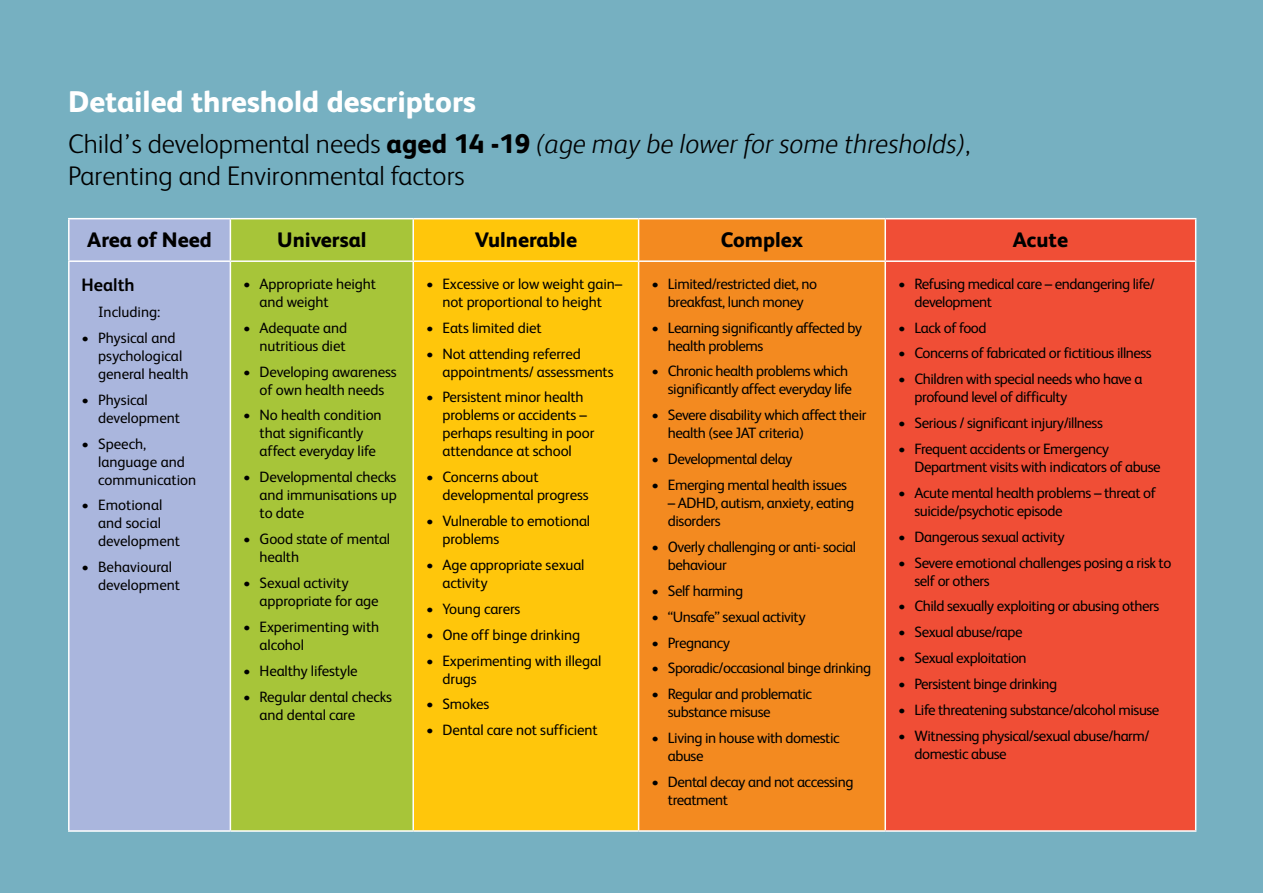
<style>
.page{position:relative;width:1263px;height:893px;background:#76b0c1}
.page>*{position:absolute;margin:0;border:0;box-sizing:border-box;transform-origin:0 0}
.t1{font:800 30px "FS Albert";color:#fff}
.t2{font:300 27px/32.4px "FS Albert";color:#000}
.t3{font:800 21px "FS Albert";color:#000}
.t4{font:700 18px "FS Albert";color:#000}
.t5{font:15px/18px "FS Albert";letter-spacing:-.03em;color:#000}
.t6{font:15px/18px "FS Albert";letter-spacing:-.01em;color:#000}
.t7{font:15px/18px "FS Albert";color:#000}
.s1{font-weight:800}
.s2{font-style:italic}
</style>
<div class="page">
<div style="left:69px;top:219px;width:161px;height:42px;background:#aab6dd"></div>
<div style="left:231px;top:219px;width:181px;height:611px;background:#a7c539"></div>
<div style="left:414px;top:219px;width:224px;height:611px;background:#ffc60b"></div>
<div style="left:639px;top:219px;width:245px;height:611px;background:#f38a20"></div>
<div style="left:886px;top:219px;width:309px;height:611px;background:#f04e36"></div>
<div style="left:69px;top:261px;width:161px;height:570px;background:#aab6dd"></div>
<hr style="left:230px;top:218px;width:183px;height:1px;background:#fff">
<hr style="left:413px;top:218px;width:226px;height:1px;background:#fff">
<hr style="left:412px;top:219px;width:2px;height:41px;background:#fff">
<hr style="left:639px;top:218px;width:246px;height:1px;background:#fff">
<hr style="left:638px;top:219px;width:1px;height:41px;background:#fff">
<hr style="left:885px;top:218px;width:311px;height:1px;background:#fff">
<hr style="left:884px;top:219px;width:2px;height:41px;background:#fff">
<hr style="left:1195px;top:219px;width:1px;height:41px;background:#fff">
<hr style="left:230px;top:260px;width:183px;height:2px;background:#fff">
<hr style="left:413px;top:260px;width:226px;height:2px;background:#fff">
<hr style="left:412px;top:262px;width:2px;height:568px;background:#fff">
<hr style="left:639px;top:260px;width:246px;height:2px;background:#fff">
<hr style="left:638px;top:262px;width:1px;height:568px;background:#fff">
<hr style="left:885px;top:260px;width:311px;height:2px;background:#fff">
<hr style="left:884px;top:262px;width:2px;height:568px;background:#fff">
<hr style="left:1195px;top:262px;width:1px;height:568px;background:#fff">
<hr style="left:230px;top:830px;width:183px;height:2px;background:#fff">
<hr style="left:413px;top:830px;width:226px;height:2px;background:#fff">
<hr style="left:639px;top:830px;width:246px;height:2px;background:#fff">
<hr style="left:885px;top:830px;width:311px;height:2px;background:#fff">
<hr style="left:68px;top:218px;width:162px;height:1px;background:#fff">
<hr style="left:68px;top:219px;width:2px;height:41px;background:#fff">
<hr style="left:230px;top:219px;width:1px;height:41px;background:#fff">
<hr style="left:68px;top:260px;width:162px;height:2px;background:#fff">
<hr style="left:68px;top:262px;width:2px;height:568px;background:#fff">
<hr style="left:230px;top:262px;width:1px;height:568px;background:#fff">
<hr style="left:68px;top:830px;width:162px;height:2px;background:#fff">
<h1 class="t1" style="left:68px;top:84px;width:409px">Detailed threshold descriptors</h1>
<h2 class="t2" style="left:68px;top:127px;width:904px">Child’s developmental needs <span class="s1">aged 14 -19</span> <span class="s2">(age may be lower for some thresholds)</span>,<br>Parenting and Environmental factors</h2>
<h3 class="t3" style="left:87px;top:228px;width:126px">Area of Need</h3>
<h3 class="t3" style="left:277px;top:228px;width:91px">Universal</h3>
<h3 class="t3" style="left:475px;top:228px;width:104px">Vulnerable</h3>
<h3 class="t3" style="left:721px;top:228px;width:84px">Complex</h3>
<h3 class="t3" style="left:1013px;top:228px;width:57px">Acute</h3>
<p class="t4" style="left:82px;top:274px;width:55px">Health</p>
<p class="t7" style="left:98px;top:303px;width:64px">Including:</p>
<p class="t7" style="left:98px;top:329px;width:92px;text-indent:-16px">• Physical and psychological general health</p>
<p class="t7" style="left:98px;top:390px;width:84px;text-indent:-16px">• Physical development</p>
<p class="t7" style="left:98px;top:434px;width:100px;text-indent:-16px">• Speech, language and communication</p>
<p class="t7" style="left:98px;top:496px;width:84px;text-indent:-16px">• Emotional and social development</p>
<p class="t7" style="left:98px;top:558px;width:84px;text-indent:-16px">• Behavioural development</p>
<p class="t5" style="left:914px;top:274px;width:242px;text-indent:-16px">• Refusing medical care – endangering life/ development</p>
<p class="t5" style="left:898px;top:318px;width:90px">• Lack of food</p>
<p class="t5" style="left:898px;top:344px;width:255px">• Concerns of fabricated or fictitious illness</p>
<p class="t5" style="left:914px;top:370px;width:229px;text-indent:-16px">• Children with special needs who have a profound level of difficulty</p>
<p class="t5" style="left:898px;top:414px;width:206px">• Serious / significant injury/illness</p>
<p class="t5" style="left:914px;top:440px;width:248px;text-indent:-16px">• Frequent accidents or Emergency<br>Department visits with indicators of abuse</p>
<p class="t5" style="left:914px;top:484px;width:243px;text-indent:-16px">• Acute mental health problems – threat of suicide/psychotic episode</p>
<p class="t5" style="left:898px;top:527px;width:168px">• Dangerous sexual activity</p>
<p class="t5" style="left:914px;top:553px;width:258px;text-indent:-16px">• Severe emotional challenges posing a risk to self or others</p>
<p class="t5" style="left:898px;top:597px;width:263px">• Child sexually exploiting or abusing others</p>
<p class="t5" style="left:898px;top:623px;width:126px">• Sexual abuse/rape</p>
<p class="t5" style="left:898px;top:649px;width:130px">• Sexual exploitation</p>
<p class="t5" style="left:898px;top:675px;width:161px">• Persistent binge drinking</p>
<p class="t5" style="left:898px;top:701px;width:263px">• Life threatening substance/alcohol misuse</p>
<p class="t5" style="left:914px;top:727px;width:236px;text-indent:-16px">• Witnessing physical/sexual abuse/harm/ domestic abuse</p>
<p class="t5" style="left:651px;top:275px;width:167px;text-align:center">• Limited/restricted diet, no breakfast, lunch money</p>
<p class="t5" style="left:668px;top:318px;width:196px;text-indent:-16px">• Learning significantly affected by health problems</p>
<p class="t5" style="left:651px;top:362px;width:202px;text-align:right">• Chronic health problems which significantly affect everyday life</p>
<p class="t5" style="left:668px;top:406px;width:200px;text-indent:-16px">• Severe disability which affect their health (see JAT criteria)</p>
<p class="t5" style="left:651px;top:450px;width:143px">• Developmental delay</p>
<p class="t5" style="left:651px;top:476px;width:197px">• Emerging mental health issues</p>
<p class="t5" style="left:668px;top:494px;width:188px">– ADHD, autism, anxiety, eating disorders</p>
<p class="t5" style="left:668px;top:538px;width:190px;text-indent:-16px">• Overly challenging or anti- social behaviour</p>
<p class="t5" style="left:651px;top:582px;width:93px">• Self harming</p>
<p class="t5" style="left:651px;top:607px;width:156px">• “Unsafe” sexual activity</p>
<p class="t5" style="left:651px;top:633px;width:80px">• Pregnancy</p>
<p class="t5" style="left:651px;top:659px;width:221px">• Sporadic/occasional binge drinking</p>
<p class="t5" style="left:668px;top:685px;width:146px;text-indent:-16px">• Regular and problematic substance misuse</p>
<p class="t5" style="left:668px;top:729px;width:173px;text-indent:-16px">• Living in house with domestic abuse</p>
<p class="t5" style="left:668px;top:773px;width:187px;text-indent:-16px">• Dental decay and not accessing treatment</p>
<p class="t6" style="left:426px;top:275px;width:198px;text-align:center">• Excessive or low weight gain– not proportional to height</p>
<p class="t6" style="left:426px;top:318px;width:117px">• Eats limited diet</p>
<p class="t6" style="left:442px;top:344px;width:172px;text-indent:-17px">• Not attending referred appointments/ assessments</p>
<p class="t6" style="left:442px;top:388px;width:153px;text-indent:-17px">• Persistent minor health problems or accidents – perhaps resulting in poor attendance at school</p>
<p class="t6" style="left:442px;top:468px;width:148px;text-indent:-17px">• Concerns about developmental progress</p>
<p class="t6" style="left:442px;top:512px;width:149px;text-indent:-17px">• Vulnerable to emotional problems</p>
<p class="t6" style="left:442px;top:556px;width:144px;text-indent:-17px">• Age appropriate sexual activity</p>
<p class="t6" style="left:426px;top:600px;width:96px">• Young carers</p>
<p class="t6" style="left:426px;top:625px;width:156px">• One off binge drinking</p>
<p class="t6" style="left:442px;top:651px;width:160px;text-indent:-17px">• Experimenting with illegal drugs</p>
<p class="t5" style="left:426px;top:695px;width:65px">• Smokes</p>
<p class="t6" style="left:426px;top:721px;width:173px">• Dental care not sufficient</p>
<p class="t6" style="left:260px;top:275px;width:118px;text-indent:-16px">• Appropriate height and weight</p>
<p class="t6" style="left:243px;top:319px;width:105px;text-align:right">• Adequate and nutritious diet</p>
<p class="t6" style="left:243px;top:362px;width:155px;text-align:center">• Developing awareness of own health needs</p>
<p class="t6" style="left:260px;top:406px;width:124px;text-indent:-16px">• No health condition that significantly affect everyday life</p>
<p class="t5" style="left:260px;top:468px;width:139px;text-align:justify;text-indent:-16px">• Developmental checks and immunisations up to date</p>
<p class="t6" style="left:260px;top:530px;width:132px;text-indent:-16px">• Good state of mental health</p>
<p class="t6" style="left:260px;top:574px;width:121px;text-indent:-16px">• Sexual activity appropriate for age</p>
<p class="t6" style="left:260px;top:618px;width:121px;text-indent:-16px">• Experimenting with alcohol</p>
<p class="t6" style="left:243px;top:662px;width:116px">• Healthy lifestyle</p>
<p class="t6" style="left:260px;top:687px;width:134px;text-indent:-16px">• Regular dental checks and dental care</p>
</div>
